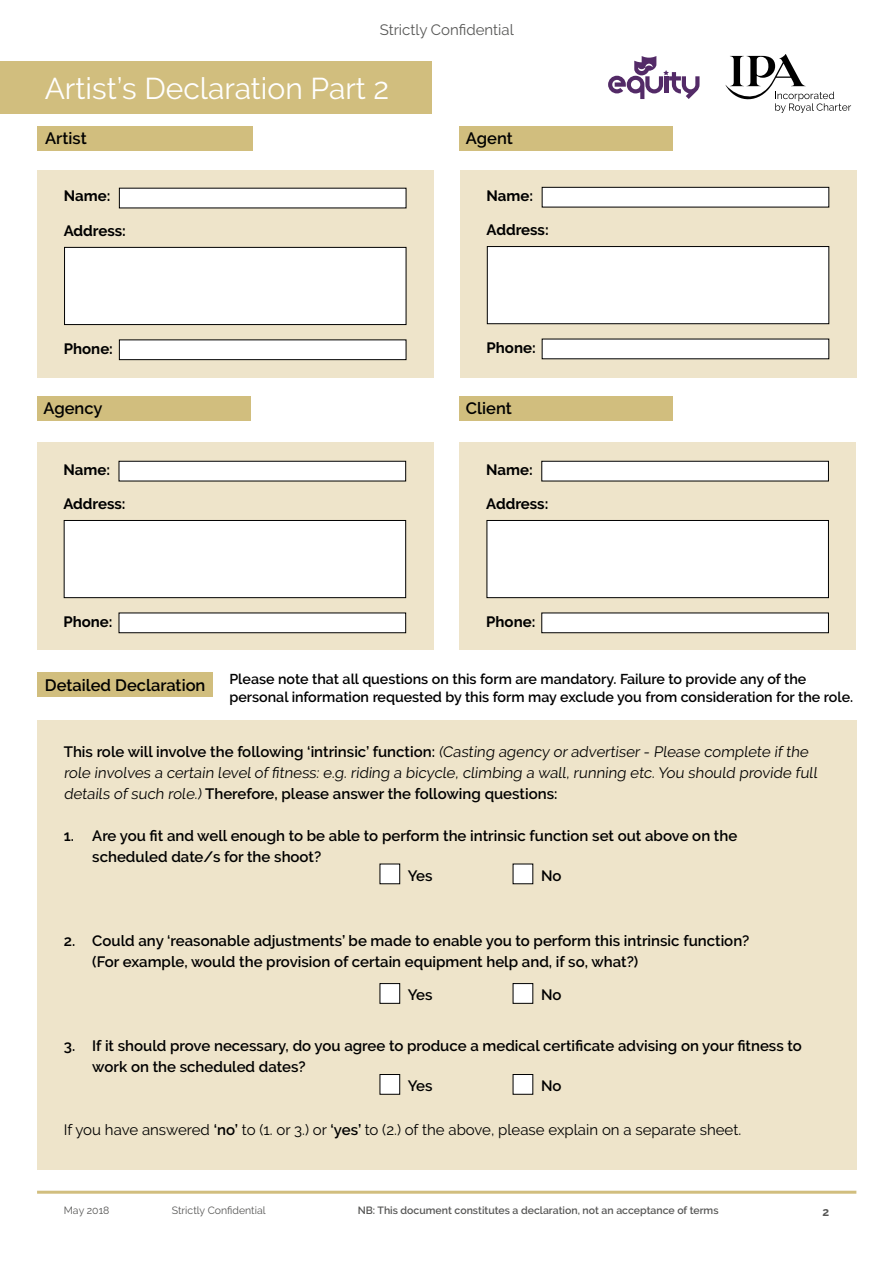
<style>
.page{position:relative;width:893px;height:1263px;background:#fff}
.page>*{position:absolute;margin:0;border:0;box-sizing:border-box;transform-origin:0 0}
.t1{font:30px "Raleway";color:#fff}
.t2{font:600 16.5px "Raleway";color:#000}
.t3{font:600 15px/21px "Raleway";color:#000}
.t4{font:15px/21px "Raleway";color:#000}
.t5{font:700 15px "Raleway";color:#000}
.t6{font:15px "Raleway";color:#575756}
.t7{font:600 14.25px/18px "Raleway";color:#000}
.t8{font:700 12px "Raleway";color:#575756}
.t9{font:600 10.5px "Raleway";color:#575756}
.t10{font:10.5px "Raleway";color:#575756}
.s1{font-weight:600}
</style>
<div class="page">
<div style="left:37px;top:170px;width:397px;height:208px;background:#eee4ca"></div>
<hr style="left:37px;top:1191px;width:819px;height:3px;background:#d1be7e">
<svg style="left:608px;top:56px;width:91px;height:43px"></svg>
<svg style="left:725px;top:54px;width:126px;height:59px"></svg>
<div style="left:460px;top:126px;width:213px;height:25px;background:#d1be7e"></div>
<div style="left:37px;top:126px;width:216px;height:25px;background:#d1be7e"></div>
<div style="left:460px;top:396px;width:213px;height:25px;background:#d1be7e"></div>
<div style="left:37px;top:396px;width:214px;height:25px;background:#d1be7e"></div>
<div style="left:37px;top:672px;width:176px;height:25px;background:#d1be7e"></div>
<div style="left:37px;top:720px;width:819px;height:450px;background:#eee4ca"></div>
<div style="left:380px;top:864px;width:20px;height:20px;background:#fff"></div>
<div style="left:380px;top:864px;width:20px;height:20px;border:1px solid #000"></div>
<div style="left:513px;top:864px;width:20px;height:20px;background:#fff"></div>
<div style="left:380px;top:983px;width:20px;height:20px;background:#fff"></div>
<div style="left:380px;top:983px;width:20px;height:21px;border:1px solid #000"></div>
<div style="left:513px;top:983px;width:20px;height:20px;background:#fff"></div>
<div style="left:513px;top:983px;width:20px;height:21px;border:1px solid #000"></div>
<div style="left:380px;top:1074px;width:20px;height:20px;background:#fff"></div>
<div style="left:380px;top:1074px;width:20px;height:21px;border:1px solid #000"></div>
<div style="left:513px;top:1074px;width:20px;height:20px;background:#fff"></div>
<div style="left:513px;top:1074px;width:20px;height:21px;border:1px solid #000"></div>
<div style="left:0;top:61px;width:432px;height:53px;background:#d1be7e"></div>
<div style="left:119px;top:188px;width:287px;height:20px;background:#fff"></div>
<div style="left:65px;top:247px;width:341px;height:78px;background:#fff"></div>
<div style="left:64px;top:247px;width:342px;height:78px;border:1px solid #000"></div>
<div style="left:119px;top:340px;width:287px;height:20px;background:#fff"></div>
<div style="left:119px;top:339px;width:287px;height:21px;border:1px solid #000"></div>
<div style="left:460px;top:170px;width:396px;height:208px;background:#eee4ca"></div>
<div style="left:37px;top:441px;width:396px;height:208px;background:#eee4ca"></div>
<div style="left:459px;top:441px;width:397px;height:208px;background:#eee4ca"></div>
<div style="left:542px;top:187px;width:287px;height:20px;background:#fff"></div>
<div style="left:542px;top:187px;width:287px;height:20px;border:1px solid #000"></div>
<div style="left:487px;top:247px;width:342px;height:77px;background:#fff"></div>
<div style="left:487px;top:246px;width:342px;height:78px;border:1px solid #000"></div>
<div style="left:542px;top:339px;width:287px;height:20px;background:#fff"></div>
<div style="left:119px;top:461px;width:287px;height:20px;background:#fff"></div>
<div style="left:64px;top:520px;width:342px;height:78px;background:#fff"></div>
<div style="left:64px;top:520px;width:342px;height:78px;border:1px solid #000"></div>
<div style="left:119px;top:613px;width:287px;height:20px;background:#fff"></div>
<div style="left:119px;top:613px;width:287px;height:20px;border:1px solid #000"></div>
<div style="left:542px;top:461px;width:286px;height:20px;background:#fff"></div>
<div style="left:487px;top:520px;width:341px;height:78px;background:#fff"></div>
<div style="left:487px;top:520px;width:342px;height:78px;border:1px solid #000"></div>
<div style="left:542px;top:613px;width:286px;height:20px;background:#fff"></div>
<div style="left:541px;top:613px;width:288px;height:20px;border:1px solid #000"></div>
<p class="t6" style="left:380px;top:21px;width:136px">Strictly Confidential</p>
<h1 class="t1" style="left:45px;top:71px;width:346px">Artist’s Declaration Part 2</h1>
<p class="t2" style="left:45px;top:128px;width:43px">Artist</p>
<p class="t2" style="left:466px;top:128px;width:48px">Agent</p>
<p class="t5" style="left:64px;top:188px;width:48px">Name:</p>
<p class="t5" style="left:487px;top:187px;width:48px">Name:</p>
<p class="t5" style="left:64px;top:222px;width:64px">Address:</p>
<p class="t5" style="left:487px;top:221px;width:64px">Address:</p>
<p class="t5" style="left:64px;top:340px;width:51px">Phone:</p>
<p class="t5" style="left:487px;top:339px;width:51px">Phone:</p>
<p class="t2" style="left:43px;top:398px;width:61px">Agency</p>
<p class="t2" style="left:466px;top:398px;width:47px">Client</p>
<p class="t5" style="left:63px;top:461px;width:48px">Name:</p>
<p class="t5" style="left:63px;top:495px;width:64px">Address:</p>
<p class="t5" style="left:486px;top:461px;width:48px">Name:</p>
<p class="t5" style="left:486px;top:495px;width:64px">Address:</p>
<p class="t5" style="left:63px;top:613px;width:51px">Phone:</p>
<p class="t2" style="left:45px;top:675px;width:162px">Detailed Declaration</p>
<p class="t5" style="left:486px;top:613px;width:51px">Phone:</p>
<p class="t7" style="left:229px;top:670px;width:625px">Please note that all questions on this form are mandatory. Failure to provide any of the personal information requested by this form may exclude you from consideration for the role.</p>
<p class="t4" style="left:64px;top:741px;width:757px"><span class="s1">This role will involve the following ‘intrinsic’ function:</span> (Casting agency or advertiser - Please complete if the role involves a certain level of fitness: e.g. riding a bicycle, climbing a wall, running etc. You should provide full details of such role.) <span class="s1">Therefore, please answer the following questions:</span></p>
<p class="t3" style="left:92px;top:825px;width:647px;text-indent:-29px">1. Are you fit and well enough to be able to perform the intrinsic function set out above on the scheduled date/s for the shoot?</p>
<p class="t3" style="left:408px;top:865px;width:26px">Yes</p>
<p class="t3" style="left:541px;top:865px;width:22px">No</p>
<p class="t3" style="left:92px;top:930px;width:658px;text-indent:-28px">2. Could any ‘reasonable adjustments’ be made to enable you to perform this intrinsic function? (For example, would the provision of certain equipment help and, if so, what?)</p>
<p class="t3" style="left:408px;top:984px;width:26px">Yes</p>
<p class="t3" style="left:541px;top:984px;width:22px">No</p>
<p class="t3" style="left:92px;top:1035px;width:711px;text-indent:-28px">3. If it should prove necessary, do you agree to produce a medical certificate advising on your fitness to work on the scheduled dates?</p>
<p class="t3" style="left:408px;top:1075px;width:26px">Yes</p>
<p class="t3" style="left:541px;top:1075px;width:22px">No</p>
<p class="t4" style="left:64px;top:1119px;width:679px">If you have answered <span class="s1">‘no’</span> to (1. or 3.) or <span class="s1">‘yes’</span> to (2.) of the above, please explain on a separate sheet.</p>
<p class="t10" style="left:172px;top:1204px;width:95px">Strictly Confidential</p>
<p class="t9" style="left:358px;top:1204px;width:362px">NB: This document constitutes a declaration, not an acceptance of terms</p>
<p class="t8" style="left:822px;top:1204px;width:8px">2</p>
</div>
